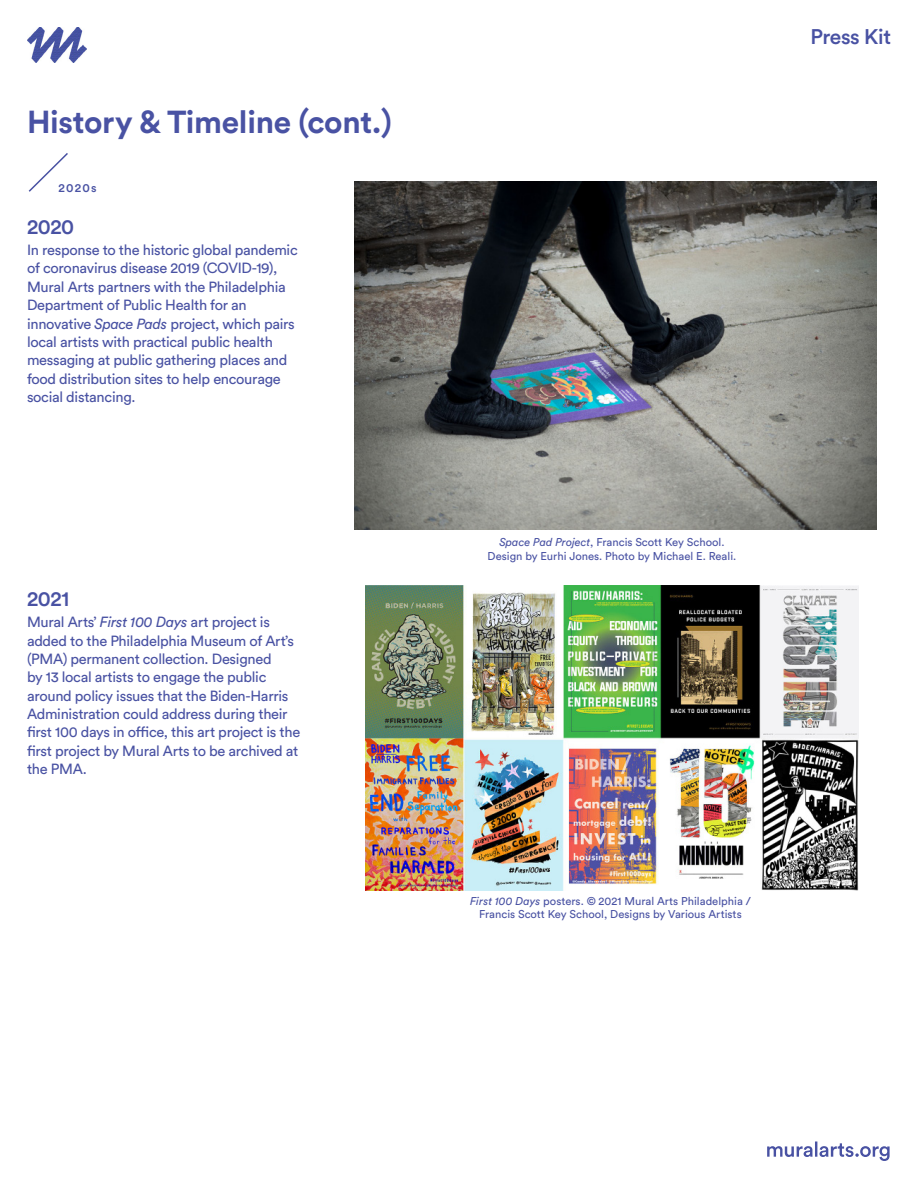
<style>
.page{position:relative;width:918px;height:1188px;background:#fff}
.page>*{position:absolute;margin:0;border:0;box-sizing:border-box;transform-origin:0 0}
.t1{font:700 31.5px "Circular Std";letter-spacing:-.01em;color:#4952a3}
.t2{font:500 21px "Circular Std";letter-spacing:-.02em;color:#4952a3}
.t3{font:14.7px/18.3px "Circular Std";letter-spacing:-.02em;color:#4952a3}
.t4{font:500 12px "Circular Std";letter-spacing:.1em;color:#4952a3}
.t5{font:11.25px/13.5px "Circular Std";color:#4952a3;text-align:center}
.s1{font-style:italic}
.s2{font-weight:500}
</style>
<div class="page">
<svg style="left:767px;top:1141px;width:123px;height:20px"></svg>
<img style="left:27px;top:27px;width:60px;height:36px">
<svg style="left:28px;top:153px;width:40px;height:39px"></svg>
<img style="left:354px;top:181px;width:522px;height:349px">
<img style="left:366px;top:586px;width:492px;height:304px">
<h1 class="t1" style="left:27px;top:102px;width:366px">History &amp; Timeline (cont.)</h1>
<p class="t4" style="left:59px;top:180px;width:40px">2020s</p>
<h2 class="t2" style="left:27px;top:213px;width:49px">2020</h2>
<p class="t3" style="left:27px;top:241px;width:272px">In response to the historic global pandemic of coronavirus disease 2019 (COVID-19), Mural Arts partners with the Philadelphia Department of Public Health for an innovative <span class="s1">Space Pads</span> project, which pairs local artists with practical public health messaging at public gathering places and food distribution sites to help encourage social distancing.</p>
<h2 class="t2" style="left:27px;top:586px;width:44px">2021</h2>
<p class="t3" style="left:27px;top:613px;width:275px">Mural Arts’ <span class="s1">First 100 Days</span> art project is added to the Philadelphia Museum of Art’s (PMA) permanent collection. Designed<br>by 13 local artists to engage the public around policy issues that the Biden-Harris Administration could address during their first 100 days in office, this art project is the first project by Mural Arts to be archived at the PMA.</p>
<h2 class="t2" style="left:811px;top:23px;width:82px">Press Kit</h2>
<p class="t5" style="left:488px;top:536px;width:250px"><span class="s1">Space Pad Project</span>, Francis Scott Key School.<br>Design by Eurhi Jones. Photo by Michael E. Reali.</p>
<p class="t5" style="left:470px;top:894px;width:282px"><span class="s1">First 100 Days</span> posters. <span class="s2">©</span> 2021 Mural Arts Philadelphia <span class="s2">/<br></span>Francis Scott Key School, Designs by Various Artists</p>
</div>
